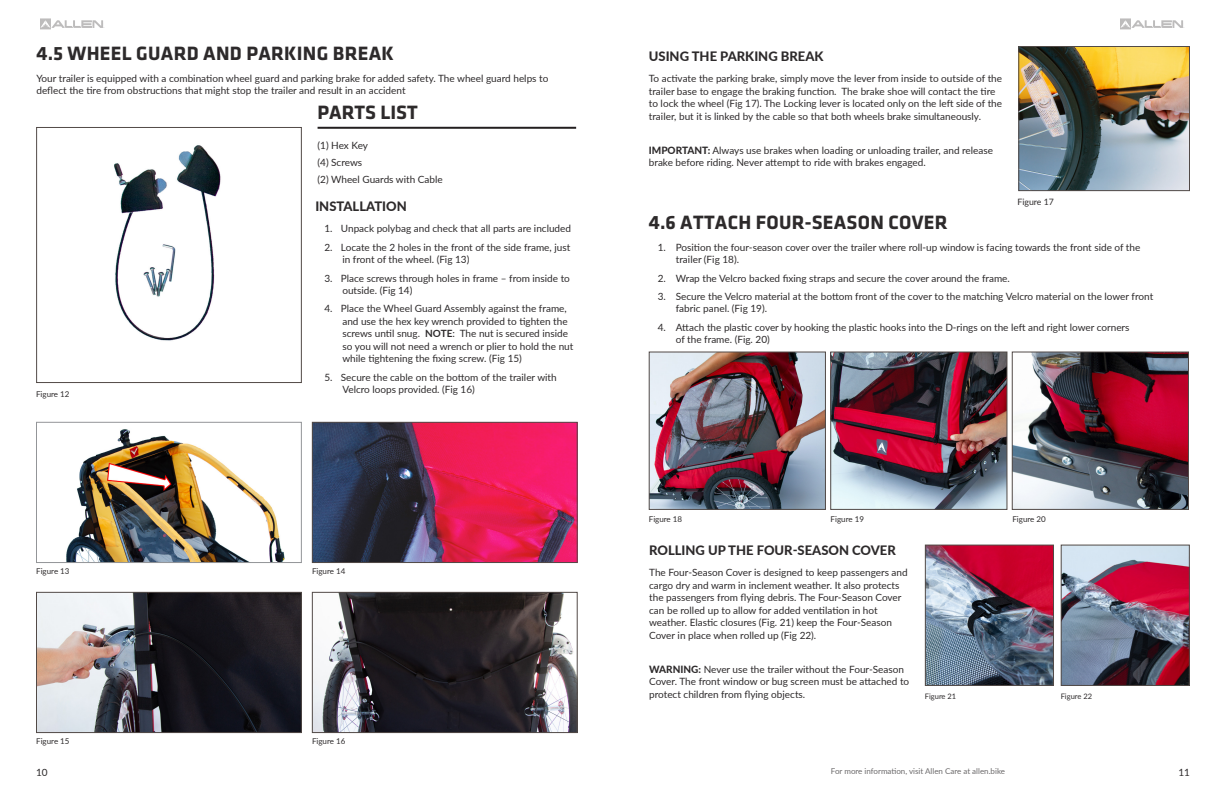
<style>
.page{position:relative;width:1224px;height:792px;background:#fff}
.page>*{position:absolute;margin:0;border:0;box-sizing:border-box;transform-origin:0 0}
.Heading_Left{font:700 20px "Klavika";letter-spacing:.015em;color:#2d2a2b}
.Subheading_Left{font:800 13px "Lato";color:#2d2a2b}
.Body_Left{font:10px/12.5px "Lato";color:#2d2a2b}
.t1{font:8.8px "Lato";color:#2d2a2b}
.Caption_Left{font:8px "Lato";color:#2d2a2b}
.t2{font:8px "Lato";color:#6c6a6b}
.t3{font:7.5px "Lato";color:#2d2a2b}
.s1{font-weight:700}
.s2{font-weight:800}
</style>
<div class="page">
<svg style="left:40px;top:18px;width:64px;height:11px"></svg>
<svg style="left:1120px;top:18px;width:64px;height:11px"></svg>
<img style="left:114px;top:145px;width:107px;height:196px">
<div style="left:36px;top:127px;width:266px;height:256px;border:1px solid #524a47"></div>
<img style="left:66px;top:429px;width:219px;height:132px">
<div style="left:36px;top:422px;width:266px;height:141px;border:1px solid #939598"></div>
<img style="left:38px;top:594px;width:262px;height:137px">
<div style="left:36px;top:592px;width:266px;height:141px;border:1px solid #524a47"></div>
<img style="left:314px;top:424px;width:262px;height:137px">
<div style="left:312px;top:422px;width:266px;height:141px;border:1px solid #524a47"></div>
<img style="left:314px;top:594px;width:262px;height:137px">
<div style="left:312px;top:592px;width:266px;height:141px;border:1px solid #524a47"></div>
<hr style="left:318px;top:127px;width:258px;height:2px;background:#231f20">
<img style="left:1020px;top:48px;width:168px;height:141px">
<div style="left:1018px;top:46px;width:172px;height:145px;border:1px solid #524a47"></div>
<img style="left:651px;top:354px;width:173px;height:154px">
<div style="left:649px;top:352px;width:177px;height:158px;border:1px solid #524a47"></div>
<img style="left:832px;top:354px;width:173px;height:154px">
<div style="left:830px;top:352px;width:177px;height:158px;border:1px solid #524a47"></div>
<img style="left:1014px;top:354px;width:173px;height:154px">
<div style="left:1012px;top:352px;width:177px;height:158px;border:1px solid #524a47"></div>
<img style="left:1063px;top:547px;width:125px;height:137px">
<div style="left:1061px;top:545px;width:129px;height:141px;border:1px solid #524a47"></div>
<img style="left:927px;top:547px;width:125px;height:137px">
<div style="left:925px;top:545px;width:129px;height:141px;border:1px solid #524a47"></div>
<p class="Heading_Left" style="left:36px;top:42px;width:359px">4.5 WHEEL GUARD AND PARKING BREAK</p>
<p class="Body_Left" style="left:36px;top:71px;width:513px">Your trailer is equipped with a combination wheel guard and parking brake for added safety. The wheel guard helps to deflect the tire from obstructions that might stop the trailer and result in an accident</p>
<p class="Caption_Left" style="left:36px;top:388px;width:35px">Figure 12</p>
<p class="Caption_Left" style="left:36px;top:565px;width:35px">Figure 13</p>
<p class="Caption_Left" style="left:36px;top:735px;width:35px">Figure 15</p>
<p class="Heading_Left" style="left:318px;top:101px;width:102px">PARTS LIST</p>
<p class="Body_Left" style="left:318px;top:139px;width:52px">(1) Hex Key</p>
<p class="Body_Left" style="left:318px;top:156px;width:46px">(4) Screws</p>
<p class="Body_Left" style="left:318px;top:173px;width:127px">(2) Wheel Guards with Cable</p>
<p class="Subheading_Left" style="left:315px;top:197px;width:93px">INSTALLATION</p>
<p class="Body_Left" style="left:324px;top:222px;width:248px">1. Unpack polybag and check that all parts are included</p>
<p class="Body_Left" style="left:342px;top:240px;width:229px;text-indent:-18px">2. Locate the 2 holes in the front of the side frame, just in front of the wheel. (Fig 13)</p>
<p class="Body_Left" style="left:342px;top:271px;width:229px;text-indent:-18px">3. Place screws through holes in frame – from inside to outside. (Fig 14)</p>
<p class="Body_Left" style="left:342px;top:302px;width:233px;text-indent:-18px">4. Place the Wheel Guard Assembly against the frame, and use the hex key wrench provided to tighten the screws until snug. <span class="s1">NOTE</span>: The nut is secured inside so you will not need a wrench or plier to hold the nut while tightening the fixing screw. (Fig 15)</p>
<p class="Body_Left" style="left:342px;top:370px;width:216px;text-indent:-18px">5. Secure the cable on the bottom of the trailer with<br>Velcro loops provided. (Fig 16)</p>
<p class="Caption_Left" style="left:312px;top:565px;width:35px">Figure 14</p>
<p class="Caption_Left" style="left:312px;top:735px;width:35px">Figure 16</p>
<p class="Subheading_Left" style="left:649px;top:46px;width:176px">USING THE PARKING BREAK</p>
<p class="Body_Left" style="left:649px;top:72px;width:355px">To activate the parking brake, simply move the lever from inside to outside of the trailer base to engage the braking function. The brake shoe will contact the tire to lock the wheel (Fig 17). The Locking lever is located only on the left side of the trailer, but it is linked by the cable so that both wheels brake simultaneously.</p>
<p class="Body_Left" style="left:649px;top:143px;width:346px"><span class="s2">IMPORTANT:</span> Always use brakes when loading or unloading trailer, and release brake before riding. Never attempt to ride with brakes engaged.</p>
<p class="t1" style="left:1018px;top:195px;width:38px">Figure 17</p>
<p class="Heading_Left" style="left:649px;top:212px;width:300px">4.6 ATTACH FOUR-SEASON COVER</p>
<p class="Body_Left" style="left:676px;top:241px;width:466px;text-indent:-18px">1. Position the four-season cover over the trailer where roll-up window is facing towards the front side of the trailer (Fig 18).</p>
<p class="Body_Left" style="left:658px;top:271px;width:354px">2. Wrap the Velcro backed fixing straps and secure the cover around the frame.</p>
<p class="Body_Left" style="left:676px;top:290px;width:479px;text-indent:-18px">3. Secure the Velcro material at the bottom front of the cover to the matching Velcro material on the lower front fabric panel. (Fig 19).</p>
<p class="Body_Left" style="left:676px;top:320px;width:455px;text-indent:-18px">4. Attach the plastic cover by hooking the plastic hooks into the D-rings on the left and right lower corners of the frame. (Fig. 20)</p>
<p class="Caption_Left" style="left:649px;top:513px;width:35px">Figure 18</p>
<p class="Caption_Left" style="left:831px;top:513px;width:35px">Figure 19</p>
<p class="Caption_Left" style="left:1012px;top:513px;width:35px">Figure 20</p>
<p class="Subheading_Left" style="left:649px;top:541px;width:248px">ROLLING UP THE FOUR-SEASON COVER</p>
<p class="Body_Left" style="left:649px;top:566px;width:260px">The Four-Season Cover is designed to keep passengers and cargo dry and warm in inclement weather. It also protects the passengers from flying debris. The Four-Season Cover can be rolled up to allow for added ventilation in hot weather. Elastic closures (Fig. 21) keep the Four-Season Cover in place when rolled up (Fig 22).</p>
<p class="Body_Left" style="left:649px;top:662px;width:262px"><span class="s2">WARNING:</span> Never use the trailer without the Four-Season<br>Cover. The front window or bug screen must be attached to protect children from flying objects.</p>
<p class="t3" style="left:925px;top:691px;width:33px">Figure 21</p>
<p class="t3" style="left:1061px;top:691px;width:33px">Figure 22</p>
<p class="Body_Left" style="left:36px;top:766px;width:13px">10</p>
<p class="t2" style="left:831px;top:766px;width:176px">For more information, visit Allen Care at allen.bike</p>
<p class="Body_Left" style="left:1178px;top:766px;width:13px">11</p>
</div>
